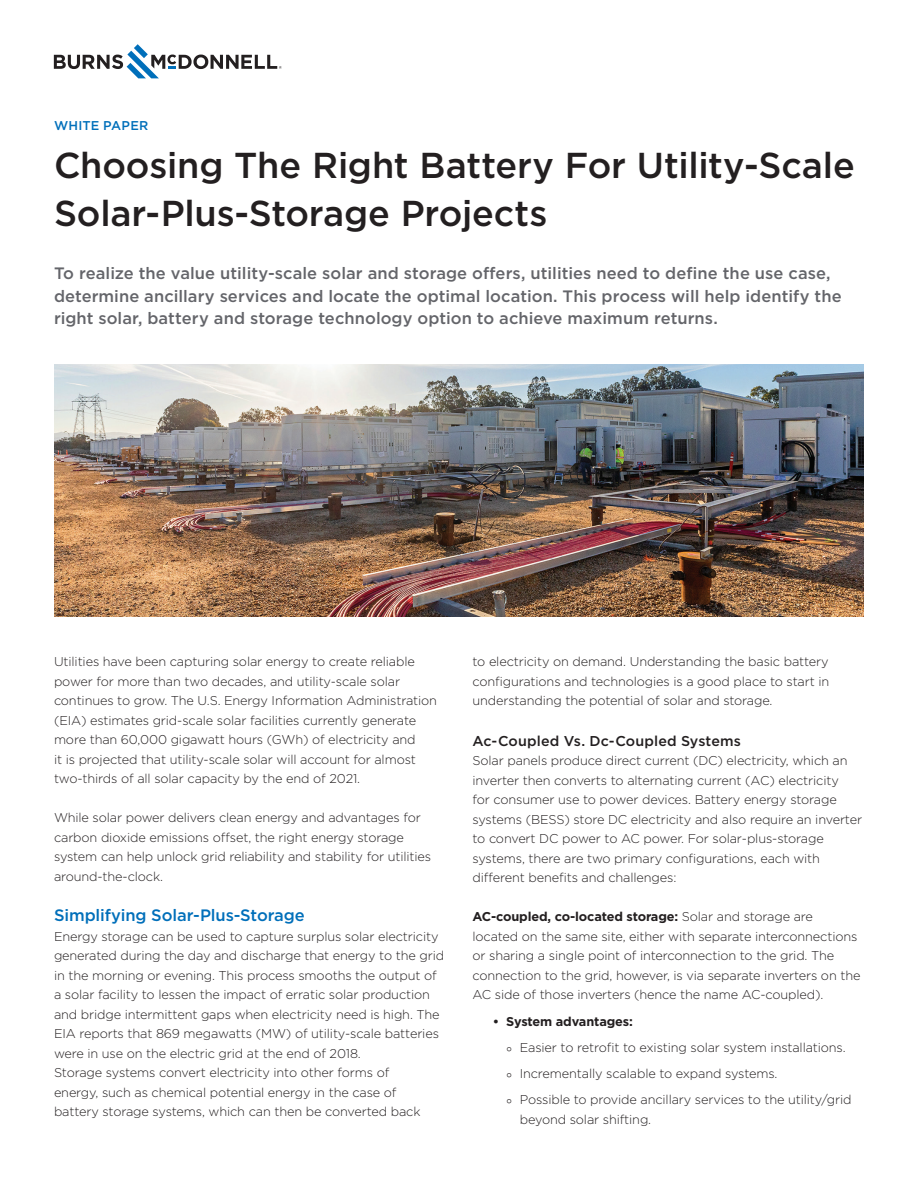
<style>
.page{position:relative;width:918px;height:1188px;background:#fff}
.page>*{position:absolute;margin:0;border:0;box-sizing:border-box;transform-origin:0 0}
.Front_Page_-_Headlin{font:500 36px/48px "Gotham";letter-spacing:-.005em;color:#231f20}
.Front_Page_-_Intro_T{font:500 16.5px/22.5px "Gotham";letter-spacing:.005em;color:#64656a}
.Subhead{font:500 16.5px "Gotham";letter-spacing:-.005em;color:#006fba}
.Subhead-Second{font:500 14.25px "Gotham";letter-spacing:.01em;color:#231f20}
.Body_Text{font:300 12.75px/19.5px "Gotham";letter-spacing:-.01em;color:#231f20}
.t1{font:700 12.75px "Gotham";letter-spacing:-.01em;color:#231f20}
.Front_Page_-_Main_Ti{font:500 12.75px "Gotham";letter-spacing:.015em;color:#006fba}
.s1{font-weight:700}
</style>
<div class="page">
<svg style="left:54px;top:44px;width:228px;height:34px"></svg>
<img style="left:54px;top:364px;width:810px;height:252px">
<p class="Front_Page_-_Main_Ti" style="left:54px;top:117px;width:96px">WHITE PAPER</p>
<p class="Front_Page_-_Headlin" style="left:54px;top:141px;width:802px">Choosing The Right Battery For Utility-Scale<br>Solar-Plus-Storage Projects</p>
<p class="Front_Page_-_Intro_T" style="left:54px;top:262px;width:789px">To realize the value utility-scale solar and storage offers, utilities need to define the use case, determine ancillary services and locate the optimal location. This process will help identify the right solar, battery and storage technology option to achieve maximum returns.</p>
<p class="Body_Text" style="left:54px;top:652px;width:385px">Utilities have been capturing solar energy to create reliable power for more than two decades, and utility-scale solar continues to grow. The U.S. Energy Information Administration (EIA) estimates grid-scale solar facilities currently generate more than 60,000 gigawatt hours (GWh) of electricity and<br>it is projected that utility-scale solar will account for almost two-thirds of all solar capacity by the end of 2021.</p>
<p class="Body_Text" style="left:54px;top:808px;width:379px">While solar power delivers clean energy and advantages for carbon dioxide emissions offset, the right energy storage system can help unlock grid reliability and stability for utilities around-the-clock.</p>
<p class="Subhead" style="left:54px;top:905px;width:252px">Simplifying Solar-Plus-Storage</p>
<p class="Body_Text" style="left:54px;top:926px;width:392px">Energy storage can be used to capture surplus solar electricity generated during the day and discharge that energy to the grid in the morning or evening. This process smooths the output of a solar facility to lessen the impact of erratic solar production and bridge intermittent gaps when electricity need is high. The EIA reports that 869 megawatts (MW) of utility-scale batteries were in use on the electric grid at the end of 2018.</p>
<p class="Body_Text" style="left:54px;top:1063px;width:368px">Storage systems convert electricity into other forms of energy, such as chemical potential energy in the case of battery storage systems, which can then be converted back</p>
<p class="Body_Text" style="left:472px;top:652px;width:358px;text-align:justify">to electricity on demand. Understanding the basic battery configurations and technologies is a good place to start in understanding the potential of solar and storage.</p>
<p class="Subhead-Second" style="left:472px;top:731px;width:270px">Ac-Coupled Vs. Dc-Coupled Systems</p>
<p class="Body_Text" style="left:472px;top:751px;width:391px">Solar panels produce direct current (DC) electricity, which an inverter then converts to alternating current (AC) electricity<br>for consumer use to power devices. Battery energy storage systems (BESS) store DC electricity and also require an inverter to convert DC power to AC power. For solar-plus-storage systems, there are two primary configurations, each with different benefits and challenges:</p>
<p class="Body_Text" style="left:472px;top:907px;width:390px"><span class="s1">AC-coupled, co-located storage:</span> Solar and storage are located on the same site, either with separate interconnections or sharing a single point of interconnection to the grid. The connection to the grid, however, is via separate inverters on the AC side of those inverters (hence the name AC-coupled).</p>
<p class="t1" style="left:493px;top:1013px;width:142px">• System advantages:</p>
<p class="Body_Text" style="left:506px;top:1037px;width:341px">⚬ Easier to retrofit to existing solar system installations.</p>
<p class="Body_Text" style="left:506px;top:1063px;width:273px">⚬ Incrementally scalable to expand systems.</p>
<p class="Body_Text" style="left:520px;top:1090px;width:333px;text-indent:-14px">⚬ Possible to provide ancillary services to the utility/grid beyond solar shifting.</p>
</div>
